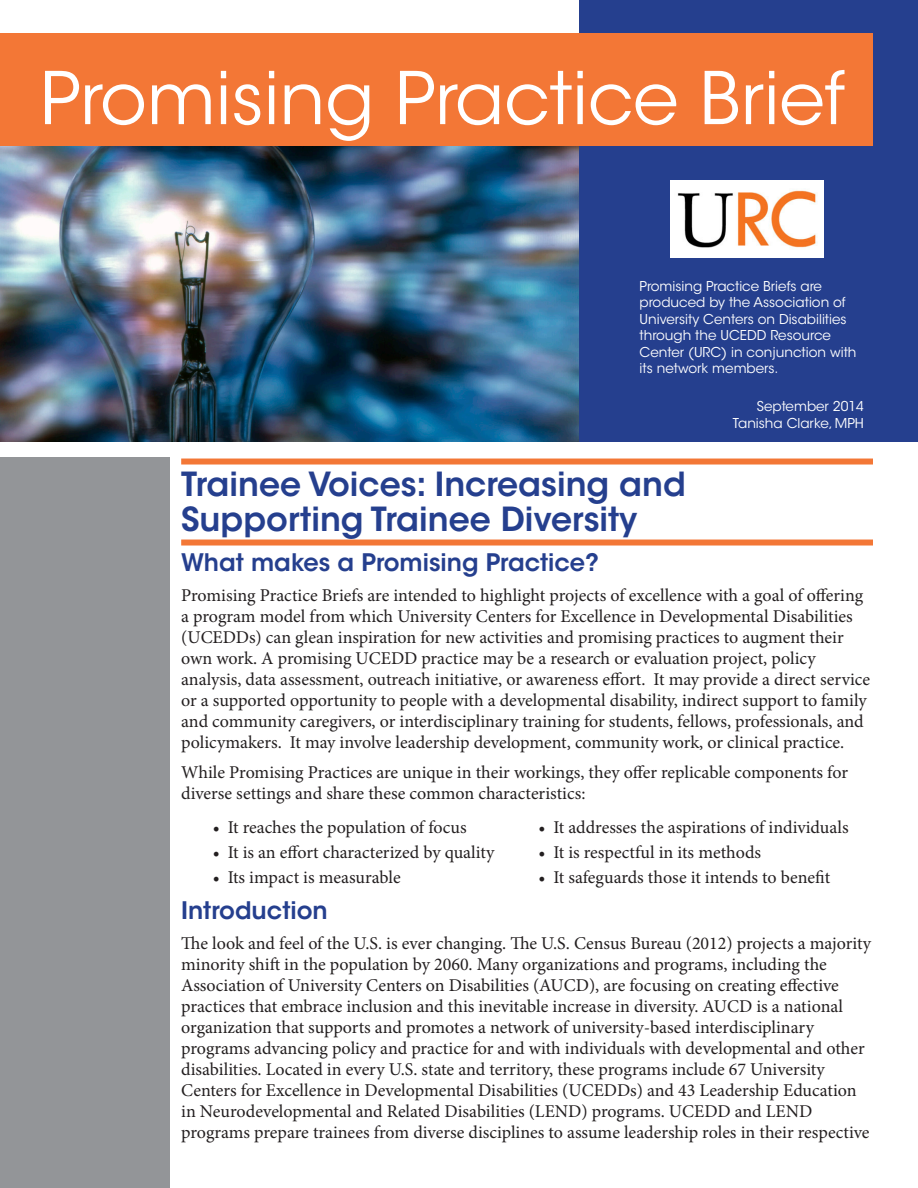
<style>
.page{position:relative;width:918px;height:1188px;background:#fff}
.page>*{position:absolute;margin:0;border:0;box-sizing:border-box;transform-origin:0 0}
.t1{font:72px "ITC Avant Garde Std";color:#fff}
.H2_Issue_Title{font:600 33px/34.5px "ITC Avant Garde Std";color:#253f8e}
.H3_Subhead_Blue{font:600 24px "ITC Avant Garde Std";color:#253f8e}
.Normal_Para{font:18px/21px "Minion Pro";color:#231f20}
.date{font:13.5px/16.5px "ITC Avant Garde Std";color:#fff}
</style>
<div class="page">
<img style="left:0;top:146px;width:580px;height:296px">
<div style="left:580px;top:0;width:338px;height:442px;background:#253f8e"></div>
<img style="left:671px;top:181px;width:153px;height:77px">
<div style="left:0;top:34px;width:873px;height:112px;background:#f37736"></div>
<div style="left:181px;top:459px;width:692px;height:6px;background:#f37736"></div>
<div style="left:181px;top:540px;width:692px;height:6px;background:#f37736"></div>
<div style="left:0;top:457px;width:169px;height:731px;background:#939598"></div>
<h1 class="t1" style="left:40px;top:54px;width:806px">Promising Practice Brief</h1>
<p class="date" style="left:640px;top:278px;width:218px">Promising Practice Briefs are produced by the Association of<br>University Centers on Disabilities through the UCEDD Resource<br>Center (URC) in conjunction with its network members.</p>
<p class="date" style="left:757px;top:398px;width:109px">September 2014</p>
<p class="date" style="left:733px;top:415px;width:133px">Tanisha Clarke, MPH</p>
<p class="H2_Issue_Title" style="left:181px;top:467px;width:506px">Trainee Voices: Increasing and<br>Supporting Trainee Diversity</p>
<p class="H3_Subhead_Blue" style="left:181px;top:547px;width:419px">What makes a Promising Practice?</p>
<p class="Normal_Para" style="left:181px;top:585px;width:690px">Promising Practice Briefs are intended to highlight projects of excellence with a goal of offering a program model from which University Centers for Excellence in Developmental Disabilities (UCEDDs) can glean inspiration for new activities and promising practices to augment their own work. A promising UCEDD practice may be a research or evaluation project, policy analysis, data assessment, outreach initiative, or awareness effort. It may provide a direct service or a supported opportunity to people with a developmental disability, indirect support to family and community caregivers, or interdisciplinary training for students, fellows, professionals, and policymakers. It may involve leadership development, community work, or clinical practice.</p>
<p class="Normal_Para" style="left:181px;top:762px;width:668px">While Promising Practices are unique in their workings, they offer replicable components for diverse settings and share these common characteristics:</p>
<p class="Normal_Para" style="left:213px;top:817px;width:256px">• It reaches the population of focus</p>
<p class="Normal_Para" style="left:538px;top:817px;width:312px">• It addresses the aspirations of individuals</p>
<p class="Normal_Para" style="left:213px;top:842px;width:283px">• It is an effort characterized by quality</p>
<p class="Normal_Para" style="left:538px;top:842px;width:224px">• It is respectful in its methods</p>
<p class="Normal_Para" style="left:213px;top:867px;width:190px">• Its impact is measurable</p>
<p class="Normal_Para" style="left:538px;top:867px;width:293px">• It safeguards those it intends to benefit</p>
<p class="H3_Subhead_Blue" style="left:181px;top:895px;width:148px">Introduction</p>
<p class="Normal_Para" style="left:181px;top:933px;width:691px">The look and feel of the U.S. is ever changing. The U.S. Census Bureau (2012) projects a majority minority shift in the population by 2060. Many organizations and programs, including the Association of University Centers on Disabilities (AUCD), are focusing on creating effective practices that embrace inclusion and this inevitable increase in diversity. AUCD is a national organization that supports and promotes a network of university-based interdisciplinary programs advancing policy and practice for and with individuals with developmental and other disabilities. Located in every U.S. state and territory, these programs include 67 University Centers for Excellence in Developmental Disabilities (UCEDDs) and 43 Leadership Education in Neurodevelopmental and Related Disabilities (LEND) programs. UCEDD and LEND programs prepare trainees from diverse disciplines to assume leadership roles in their respective</p>
</div>
